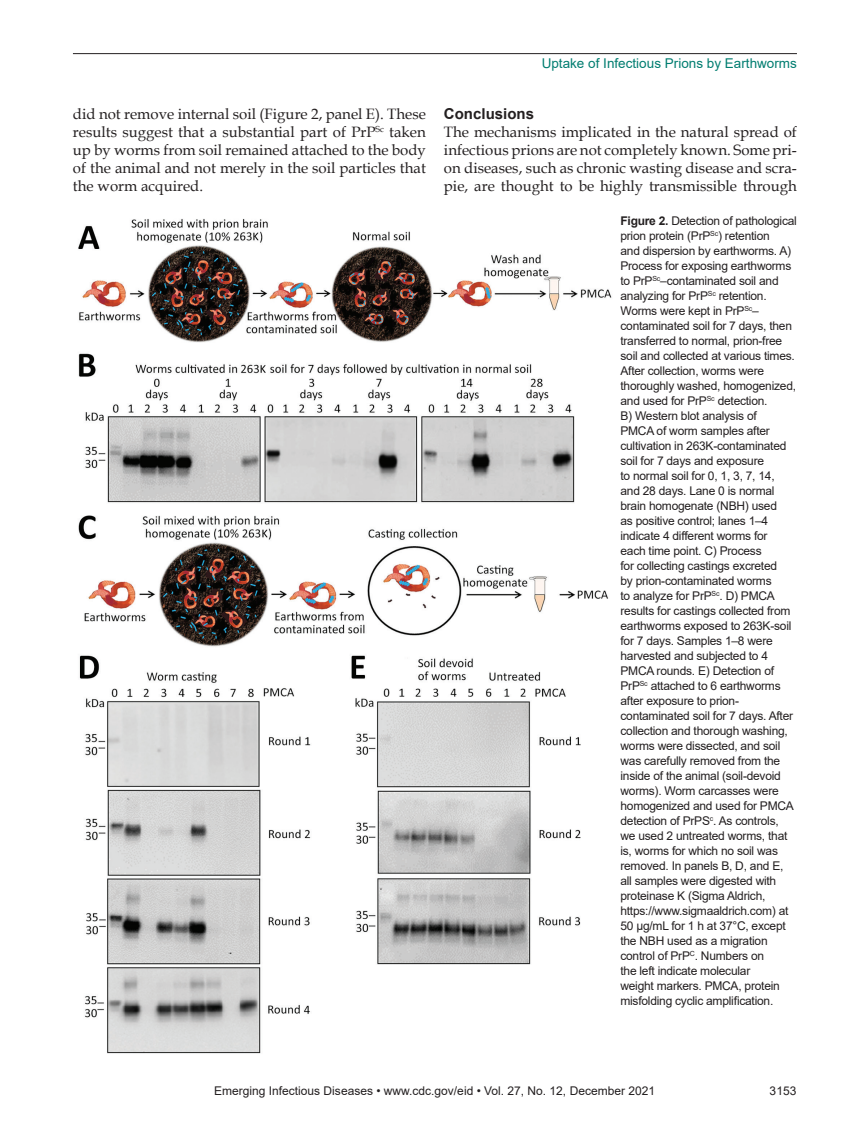
<style>
.page{position:relative;width:851px;height:1134px;background:#fff}
.page>*{position:absolute;margin:0;border:0;box-sizing:border-box;transform-origin:0 0}
.t1{font:15px/18px "Book Antiqua";color:#231f20;text-align:justify}
.t2{font:700 15px "Arial";color:#231f20}
.t3{font:13.5px "Arial";color:#007d70}
.t4{font:12px/15px "Arial";letter-spacing:-.02em;color:#231f20}
.t5{font:12px "Arial";color:#231f20}
.s1{font-weight:700}
</style>
<div class="page">
<hr style="left:73px;top:53px;width:723px;height:1px;background:#231f20">
<img style="left:78px;top:219px;width:534px;height:835px">
<p class="t3" style="left:541px;top:54px;width:257px">Uptake of Infectious Prions by Earthworms</p>
<p class="t1" style="left:73px;top:104px;width:354px">did not remove internal soil (Figure 2, panel E). These results suggest that a substantial part of PrP<sup>Sc</sup> taken up by worms from soil remained attached to the body of the animal and not merely in the soil particles that the worm acquired.</p>
<p class="t2" style="left:444px;top:103px;width:92px">Conclusions</p>
<p class="t1" style="left:444px;top:122px;width:354px">The mechanisms implicated in the natural spread of infectious prions are not completely known. Some pri&shy;on diseases, such as chronic wasting disease and scra&shy;pie, are thought to be highly transmissible through</p>
<p class="t4" style="left:620px;top:213px;width:178px"><span class="s1">Figure 2.</span> Detection of pathological prion protein (PrP<sup>Sc</sup>) retention<br>and dispersion by earthworms. A)<br>Process for exposing earthworms to PrP<sup>Sc</sup>–contaminated soil and analyzing for PrP<sup>Sc</sup> retention.<br>Worms were kept in PrP<sup>Sc</sup>– contaminated soil for 7 days, then transferred to normal, prion-free soil and collected at various times.<br>After collection, worms were thoroughly washed, homogenized, and used for PrP<sup>Sc</sup> detection.<br>B) Western blot analysis of<br>PMCA of worm samples after cultivation in 263K-contaminated soil for 7 days and exposure<br>to normal soil for 0, 1, 3, 7, 14, and 28 days. Lane 0 is normal brain homogenate (NBH) used<br>as positive control; lanes 1–4 indicate 4 different worms for<br>each time point. C) Process<br>for collecting castings excreted<br>by prion-contaminated worms<br>to analyze for PrP<sup>Sc</sup>. D) PMCA results for castings collected from earthworms exposed to 263K-soil for 7 days. Samples 1–8 were harvested and subjected to 4<br>PMCA rounds. E) Detection of<br>PrP<sup>Sc</sup> attached to 6 earthworms after exposure to prion&shy;contaminated soil for 7 days. After collection and thorough washing, worms were dissected, and soil was carefully removed from the inside of the animal (soil-devoid worms). Worm carcasses were homogenized and used for PMCA detection of PrPS<sup>c</sup>. As controls,<br>we used 2 untreated worms, that is, worms for which no soil was removed. In panels B, D, and E, all samples were digested with proteinase K (Sigma Aldrich, https://www.sigmaaldrich.com) at<br>50 µg/mL for 1 h at 37°C, except the NBH used as a migration control of PrP<sup>C</sup>. Numbers on<br>the left indicate molecular<br>weight markers. PMCA, protein misfolding cyclic amplification.</p>
<p class="t5" style="left:214px;top:1083px;width:442px">Emerging Infectious Diseases • www.cdc.gov/eid • Vol. 27, No. 12, December 2021</p>
<p class="t4" style="left:769px;top:1084px;width:28px">3153</p>
</div>
